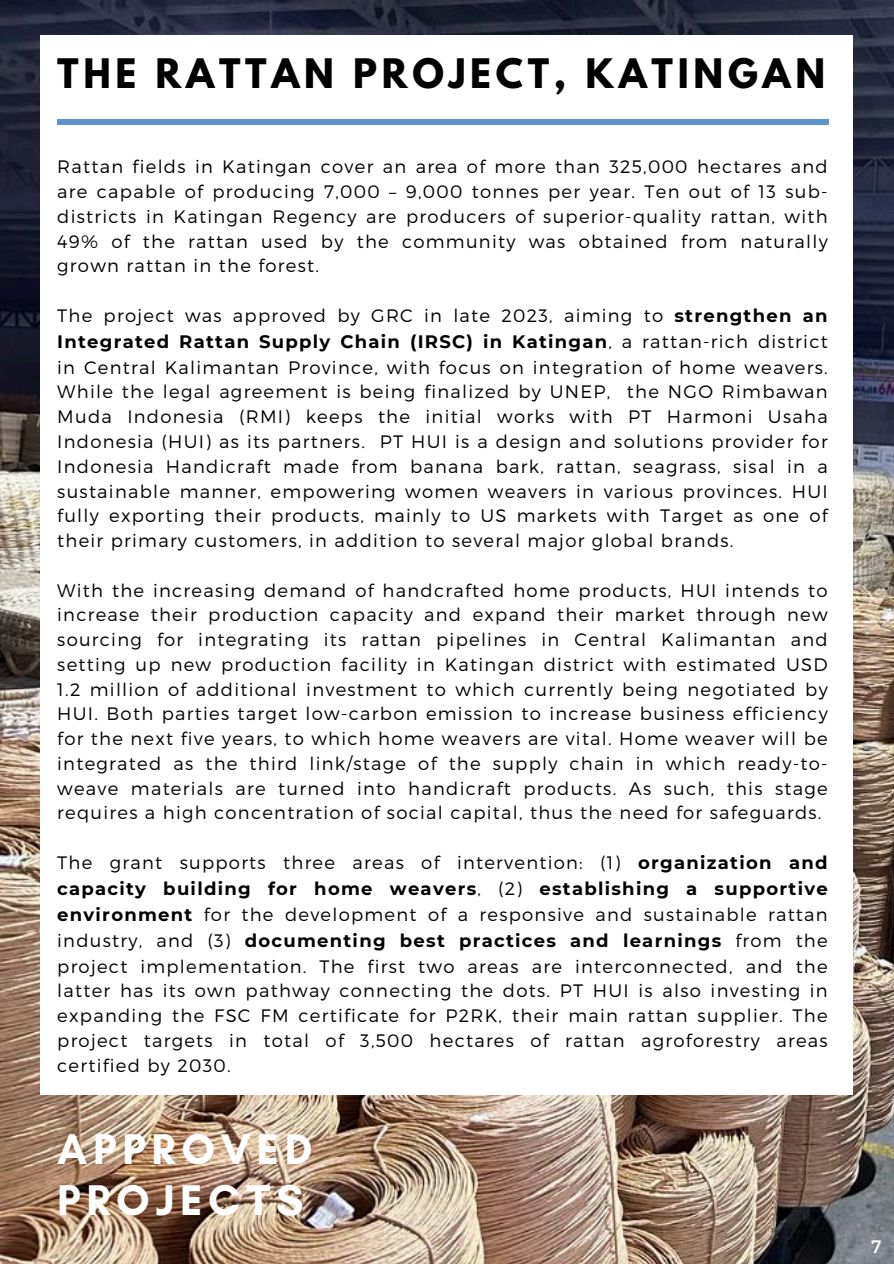
<style>
.page{position:relative;width:894px;height:1264px;background:#fff}
.page>*{position:absolute;margin:0;border:0;box-sizing:border-box;transform-origin:0 0}
.t1{font:700 43.8px/50.7px "Glacial Indifference";letter-spacing:.13em;color:#fff}
.t2{font:700 36px "League Spartan";letter-spacing:.13em;color:#000}
.t3{font:300 18px/24.8px "Montserrat";letter-spacing:.07em;color:#000;text-align:justify}
.t4{font:18px "Montserrat";color:#fff}
.s1{font-weight:700}
</style>
<div class="page">
<img style="left:0;top:0;width:893px;height:1263px">
<div style="left:40px;top:36px;width:811px;height:1058px;background:#fff"></div>
<div style="left:57px;top:120px;width:771px;height:5px;background:#5c95cd"></div>
<h2 class="t2" style="left:57px;top:56px;width:769px">THE RATTAN PROJECT, KATINGAN</h2>
<p class="t3" style="left:57px;top:154px;width:771px">Rattan fields in Katingan cover an area of more than 325,000 hectares and are capable of producing 7,000 – 9,000 tonnes per year. Ten out of 13 sub&shy;districts in Katingan Regency are producers of superior-quality rattan, with 49% of the rattan used by the community was obtained from naturally grown rattan in the forest.</p>
<p class="t3" style="left:57px;top:302px;width:771px">The project was approved by GRC in late 2023, aiming to <span class="s1">strengthen an Integrated Rattan Supply Chain (IRSC) in Katingan</span>, a rattan-rich district in Central Kalimantan Province, with focus on integration of home weavers.<br>While the legal agreement is being finalized by UNEP, the NGO Rimbawan Muda Indonesia (RMI) keeps the initial works with PT Harmoni Usaha Indonesia (HUI) as its partners. PT HUI is a design and solutions provider for Indonesia Handicraft made from banana bark, rattan, seagrass, sisal in a sustainable manner, empowering women weavers in various provinces. HUI fully exporting their products, mainly to US markets with Target as one of their primary customers, in addition to several major global brands.</p>
<p class="t3" style="left:57px;top:577px;width:771px">With the increasing demand of handcrafted home products, HUI intends to increase their production capacity and expand their market through new sourcing for integrating its rattan pipelines in Central Kalimantan and setting up new production facility in Katingan district with estimated USD 1.2 million of additional investment to which currently being negotiated by HUI. Both parties target low-carbon emission to increase business efficiency for the next five years, to which home weavers are vital. Home weaver will be integrated as the third link/stage of the supply chain in which ready-to&shy;weave materials are turned into handicraft products. As such, this stage requires a high concentration of social capital, thus the need for safeguards.</p>
<p class="t3" style="left:57px;top:849px;width:771px;line-height:25.3px">The grant supports three areas of intervention: (1) <span class="s1">organization and capacity building for home weavers</span>, (2) <span class="s1">establishing a supportive environment</span> for the development of a responsive and sustainable rattan industry, and (3) <span class="s1">documenting best practices and learnings</span> from the project implementation. The first two areas are interconnected, and the latter has its own pathway connecting the dots. PT HUI is also investing in expanding the FSC FM certificate for P2RK, their main rattan supplier. The project targets in total of 3,500 hectares of rattan agroforestry areas certified by 2030.</p>
<h1 class="t1" style="left:57px;top:1123px;width:257px">APPROVED<br>PROJECTS</h1>
<p class="t4" style="left:870px;top:1234px;width:12px">7</p>
</div>
